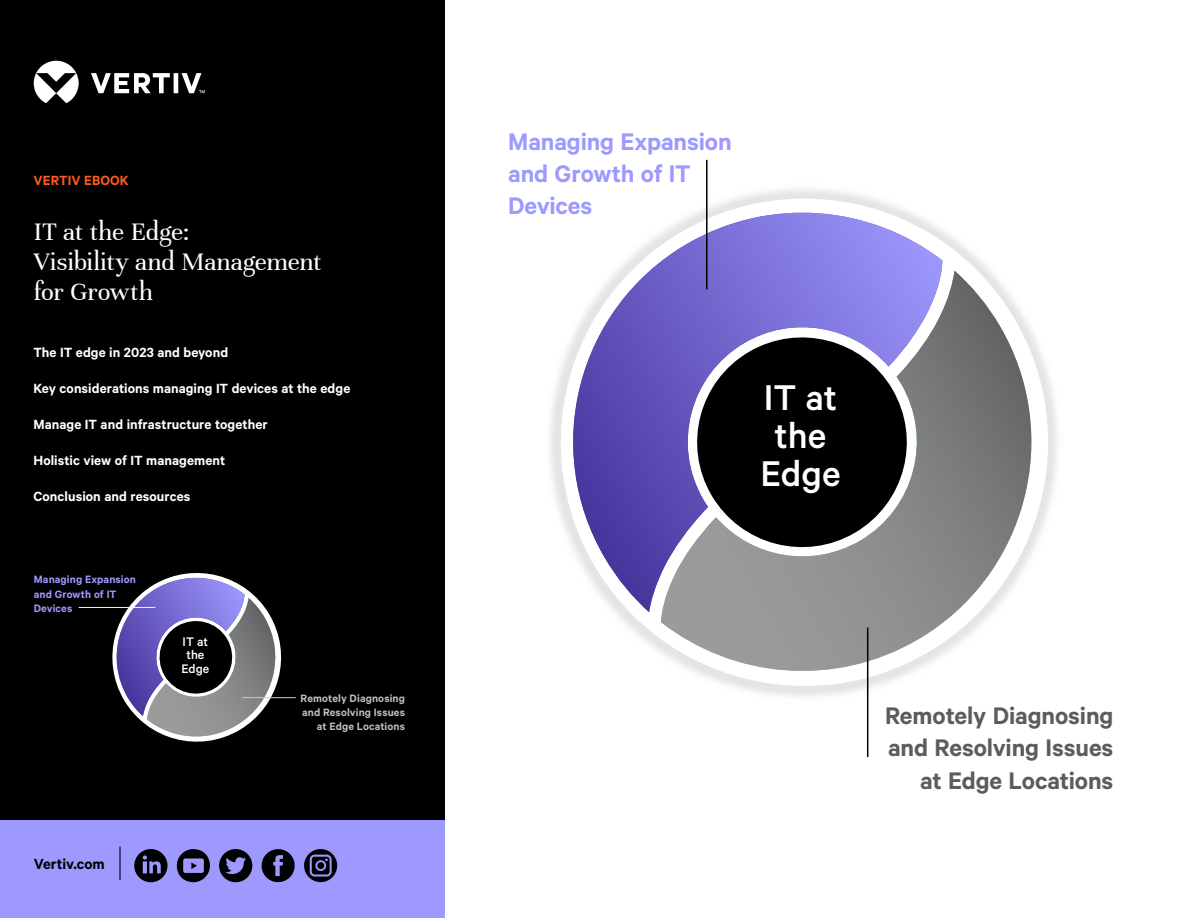
<style>
.page{position:relative;width:1188px;height:918px;background:#fff}
.page>*{position:absolute;margin:0;border:0;box-sizing:border-box;transform-origin:0 0}
.t1{font:500 40.2px/38.2px "Calibre";color:#fff;text-align:center}
.t2{font:600 27px/32.4px "Calibre";letter-spacing:-.005em;color:#5c5c5c;text-align:right}
.t3{font:27px/30px "Unna";letter-spacing:-.005em;color:#fff}
.t4{font:600 27px/32.4px "Calibre";letter-spacing:-.005em;color:#9e99ff}
.t5{font:600 16.5px "Calibre";color:#000}
.t6{font:600 15px "Calibre";letter-spacing:.005em;color:#fff}
.t7{font:600 15px "Calibre";letter-spacing:.005em;color:#fe5b1b}
.t8{font:500 13.95px/13.2px "Calibre";color:#fff;text-align:center}
.t9{font:600 12px/14.4px "Calibre";letter-spacing:.01em;color:#bebebe;text-align:right}
.t10{font:600 12px/14.4px "Calibre";letter-spacing:.01em;color:#9e99ff}
</style>
<div class="page">
<div style="left:0;top:0;width:444px;height:918px;background:#000"></div>
<div style="left:0;top:821px;width:444px;height:97px;background:#9e99ff"></div>
<svg style="left:34px;top:61px;width:171px;height:42px"></svg>
<hr style="left:119px;top:847px;width:2px;height:33px;background:#000">
<svg style="left:741px;top:189px;width:128px;height:531px"></svg>
<svg style="left:615px;top:230px;width:375px;height:422px"></svg>
<svg style="left:697px;top:196px;width:213px;height:17px"></svg>
<svg style="left:550px;top:213px;width:392px;height:399px"></svg>
<svg style="left:661px;top:271px;width:396px;height:417px"></svg>
<svg style="left:682px;top:323px;width:240px;height:239px;background:#43424f"></svg>
<hr style="left:706px;top:160px;width:2px;height:129px;background:#000">
<hr style="left:867px;top:627px;width:1px;height:130px;background:#000">
<svg style="left:112px;top:573px;width:179px;height:169px"></svg>
<hr style="left:79px;top:607px;width:76px;height:1px;background:#f2f2f2">
<hr style="left:242px;top:697px;width:54px;height:1px;background:#ccc">
<svg style="left:134px;top:849px;width:34px;height:33px"></svg>
<svg style="left:177px;top:849px;width:33px;height:34px"></svg>
<svg style="left:219px;top:849px;width:33px;height:33px"></svg>
<svg style="left:262px;top:849px;width:33px;height:33px"></svg>
<svg style="left:304px;top:849px;width:33px;height:33px"></svg>
<p class="t7" style="left:34px;top:172px;width:97px">VERTIV EBOOK</p>
<h2 class="t3" style="left:34px;top:217px;width:289px">IT at the Edge:<br>Visibility and Management for Growth</h2>
<p class="t6" style="left:33px;top:344px;width:196px">The IT edge in 2023 and beyond</p>
<p class="t6" style="left:33px;top:380px;width:318px">Key considerations managing IT devices at the edge</p>
<p class="t6" style="left:33px;top:416px;width:236px">Manage IT and infrastructure together</p>
<p class="t6" style="left:33px;top:452px;width:193px">Holistic view of IT management</p>
<p class="t6" style="left:33px;top:488px;width:158px">Conclusion and resources</p>
<p class="t10" style="left:34px;top:572px;width:104px">Managing Expansion and Growth of IT<br>Devices</p>
<p class="t8" style="left:181px;top:635px;width:29px">IT at the<br>Edge</p>
<p class="t5" style="left:34px;top:854px;width:73px">Vertiv.com</p>
<p class="t9" style="left:301px;top:690px;width:106px">Remotely Diagnosing and Resolving Issues at Edge Locations</p>
<h2 class="t4" style="left:508px;top:124px;width:225px">Managing Expansion and Growth of IT<br>Devices</h2>
<h1 class="t1" style="left:760px;top:377px;width:82px">IT at the<br>Edge</h1>
<h2 class="t2" style="left:885px;top:698px;width:230px">Remotely Diagnosing and Resolving Issues at Edge Locations</h2>
</div>
